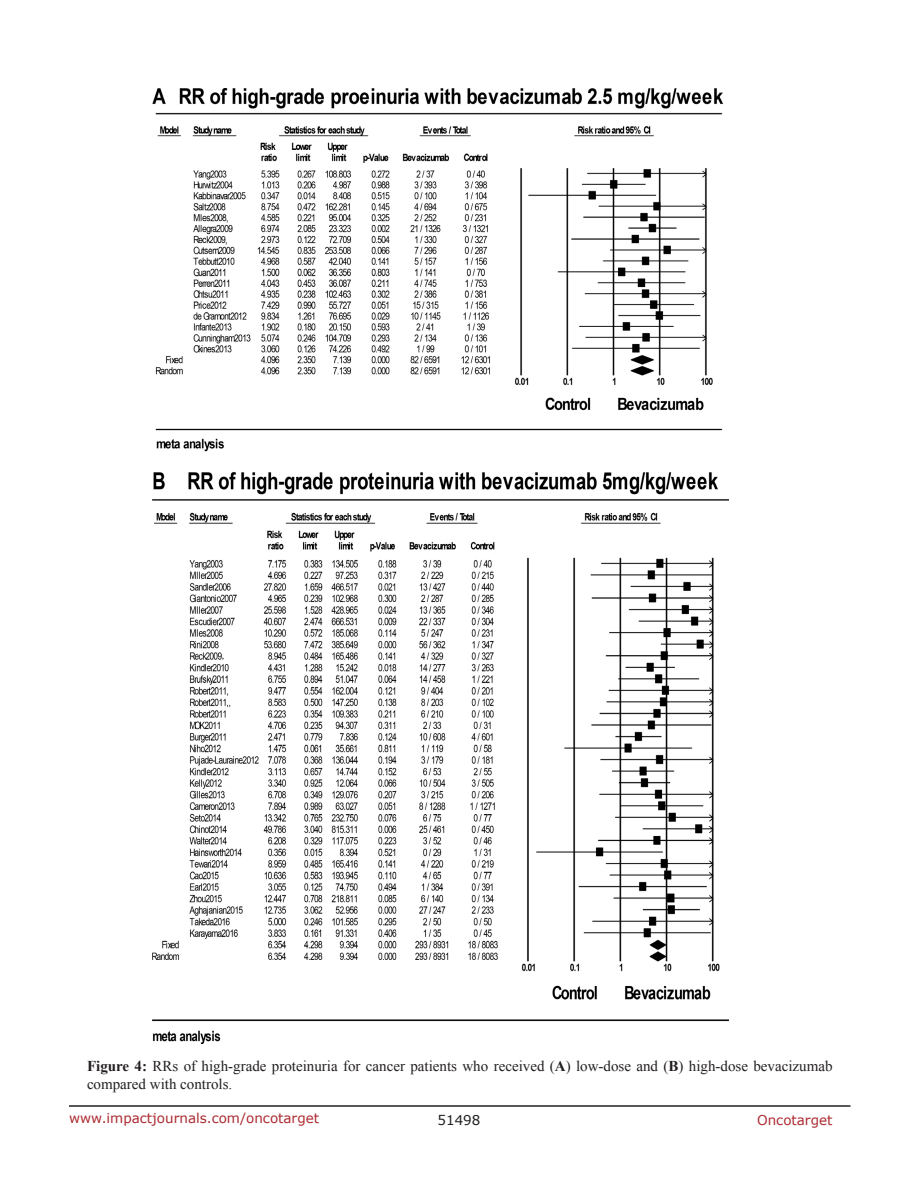
<style>
.page{position:relative;width:918px;height:1188px;background:#fff}
.page>*{position:absolute;margin:0;border:0;box-sizing:border-box;transform-origin:0 0}
.FigureText{font:15px/18px "Times New Roman";color:#231f20}
.t1{font:13.5px "Verdana";color:#ac2b31}
.t2{font:13.5px "Verdana";color:#231f20}
.s1{font-weight:700}
</style>
<div class="page">
<hr style="left:69px;top:1105px;width:781px;height:2px;background:#231f20">
<img style="left:152px;top:89px;width:577px;height:954px">
<p class="FigureText" style="left:87px;top:1057px;width:747px"><span class="s1">Figure 4:</span> RRs of high-grade proteinuria for cancer patients who received (<span class="s1">A</span>) low-dose and (<span class="s1">B</span>) high-dose bevacizumab compared with controls.</p>
<p class="t1" style="left:69px;top:1109px;width:252px">www.impactjournals.com/oncotarget</p>
<p class="t2" style="left:438px;top:1111px;width:44px">51498</p>
<p class="t1" style="left:757px;top:1111px;width:77px">Oncotarget</p>
</div>
